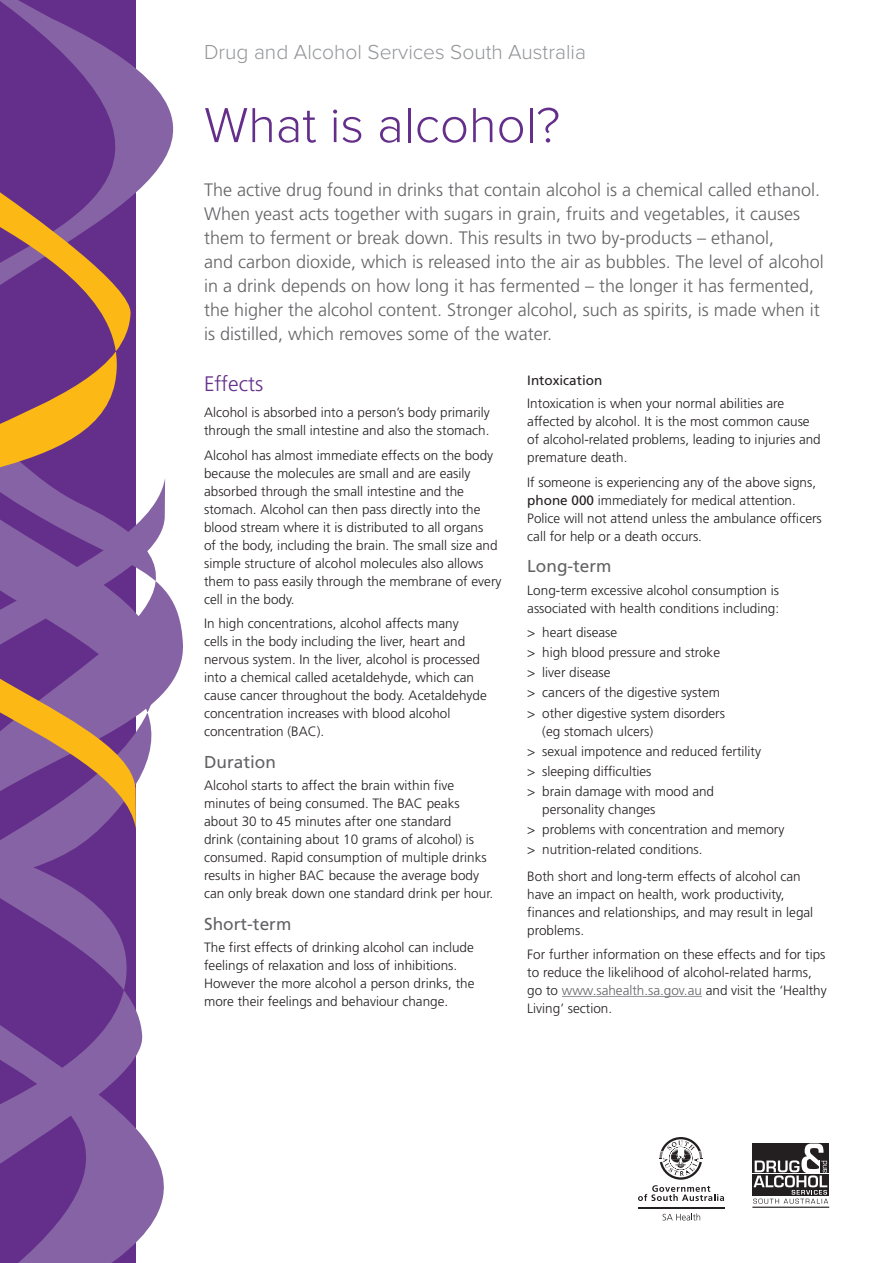
<style>
.page{position:relative;width:893px;height:1263px;background:#fff}
.page>*{position:absolute;margin:0;border:0;box-sizing:border-box;transform-origin:0 0}
.Functional_Title{font:300 51px "Proxima Nova";color:#642f8a}
.t1{font:300 21px "Proxima Nova";color:#939598}
.Subhead_1_before_bod{font:300 21px "Frutiger LT Std";color:#642f8a}
.Introduction{font:300 18px/24px "Frutiger LT Std";color:#636366}
.Subhead_2{font:17.25px "Frutiger LT Std";color:#636366}
.Body_Copy{font:300 13.5px/18px "Frutiger LT Std";color:#231f20}
.Subhead_3{font:13.5px "Frutiger LT Std";color:#231f20}
.s1{font-weight:400}
.s2{color:#636366}
</style>
<div class="page">
<svg style="left:0;top:590px;width:183px;height:255px"></svg>
<svg style="left:0;top:0;width:174px;height:179px;background:#8158a0"></svg>
<svg style="left:0;top:668px;width:136px;height:161px;background:#95657c"></svg>
<svg style="left:0;top:179px;width:165px;height:477px;background:#956b91"></svg>
<svg style="left:0;top:845px;width:137px;height:166px;background:#704293"></svg>
<svg style="left:0;top:1011px;width:164px;height:252px;background:#8762a5"></svg>
<svg style="left:663px;top:1213px;width:37px;height:7px"></svg>
<hr style="left:638px;top:1206px;width:86px;height:2px;background:#231f20">
<svg style="left:638px;top:1137px;width:86px;height:64px"></svg>
<svg style="left:752px;top:1143px;width:77px;height:65px"></svg>
<hr style="left:562px;top:996px;width:140px;height:1px;background:#939598">
<h2 class="t1" style="left:204px;top:43px;width:383px">Drug and Alcohol Services South Australia</h2>
<p class="Functional_Title" style="left:204px;top:102px;width:358px">What is alcohol?</p>
<p class="Introduction" style="left:204px;top:178px;width:621px">The active drug found in drinks that contain alcohol is a chemical called ethanol.<br>When yeast acts together with sugars in grain, fruits and vegetables, it causes them to ferment or break down. This results in two by-products – ethanol,<br>and carbon dioxide, which is released into the air as bubbles. The level of alcohol in a drink depends on how long it has fermented – the longer it has fermented, the higher the alcohol content. Stronger alcohol, such as spirits, is made when it is distilled, which removes some of the water.</p>
<p class="Subhead_1_before_bod" style="left:204px;top:371px;width:61px">Effects</p>
<p class="Body_Copy" style="left:204px;top:404px;width:287px">Alcohol is absorbed into a person’s body primarily through the small intestine and also the stomach.</p>
<p class="Body_Copy" style="left:204px;top:446px;width:299px">Alcohol has almost immediate effects on the body because the molecules are small and are easily absorbed through the small intestine and the stomach. Alcohol can then pass directly into the blood stream where it is distributed to all organs<br>of the body, including the brain. The small size and simple structure of alcohol molecules also allows them to pass easily through the membrane of every cell in the body.</p>
<p class="Body_Copy" style="left:204px;top:614px;width:284px">In high concentrations, alcohol affects many<br>cells in the body including the liver, heart and nervous system. In the liver, alcohol is processed into a chemical called acetaldehyde, which can cause cancer throughout the body. Acetaldehyde concentration increases with blood alcohol concentration (BAC).</p>
<p class="Subhead_2" style="left:204px;top:751px;width:73px">Duration</p>
<p class="Body_Copy" style="left:204px;top:776px;width:291px">Alcohol starts to affect the brain within five minutes of being consumed. The BAC peaks about 30 to 45 minutes after one standard<br>drink (containing about 10 grams of alcohol) is consumed. Rapid consumption of multiple drinks results in higher BAC because the average body can only break down one standard drink per hour.</p>
<p class="Subhead_2" style="left:204px;top:913px;width:89px">Short-term</p>
<p class="Body_Copy" style="left:204px;top:938px;width:272px">The first effects of drinking alcohol can include feelings of relaxation and loss of inhibitions.<br>However the more alcohol a person drinks, the more their feelings and behaviour change.</p>
<p class="Subhead_3" style="left:527px;top:372px;width:77px">Intoxication</p>
<p class="Body_Copy" style="left:527px;top:395px;width:295px">Intoxication is when your normal abilities are affected by alcohol. It is the most common cause of alcohol-related problems, leading to injuries and premature death.</p>
<p class="Body_Copy" style="left:527px;top:473px;width:296px">If someone is experiencing any of the above signs, <span class="s1">phone 000</span> immediately for medical attention.<br>Police will not attend unless the ambulance officers call for help or a death occurs.</p>
<p class="Subhead_2" style="left:527px;top:556px;width:86px">Long-term</p>
<p class="Body_Copy" style="left:527px;top:581px;width:253px">Long-term excessive alcohol consumption is associated with health conditions including:</p>
<p class="Body_Copy" style="left:527px;top:623px;width:92px">&gt; heart disease</p>
<p class="Body_Copy" style="left:527px;top:644px;width:194px">&gt; high blood pressure and stroke</p>
<p class="Body_Copy" style="left:527px;top:664px;width:85px">&gt; liver disease</p>
<p class="Body_Copy" style="left:527px;top:684px;width:194px">&gt; cancers of the digestive system</p>
<p class="Body_Copy" style="left:542px;top:704px;width:184px;text-indent:-15px">&gt; other digestive system disorders (eg stomach ulcers)</p>
<p class="Body_Copy" style="left:527px;top:742px;width:235px">&gt; sexual impotence and reduced fertility</p>
<p class="Body_Copy" style="left:527px;top:762px;width:126px">&gt; sleeping difficulties</p>
<p class="Body_Copy" style="left:542px;top:782px;width:173px;text-indent:-15px">&gt; brain damage with mood and personality changes</p>
<p class="Body_Copy" style="left:527px;top:820px;width:259px">&gt; problems with concentration and memory</p>
<p class="Body_Copy" style="left:527px;top:841px;width:177px">&gt; nutrition-related conditions.</p>
<p class="Body_Copy" style="left:527px;top:867px;width:287px">Both short and long-term effects of alcohol can have an impact on health, work productivity, finances and relationships, and may result in legal problems.</p>
<p class="Body_Copy" style="left:527px;top:946px;width:301px">For further information on these effects and for tips to reduce the likelihood of alcohol-related harms, go to <span class="s2">www.sahealth.sa.gov.au</span> and visit the ‘Healthy Living’ section.</p>
</div>
